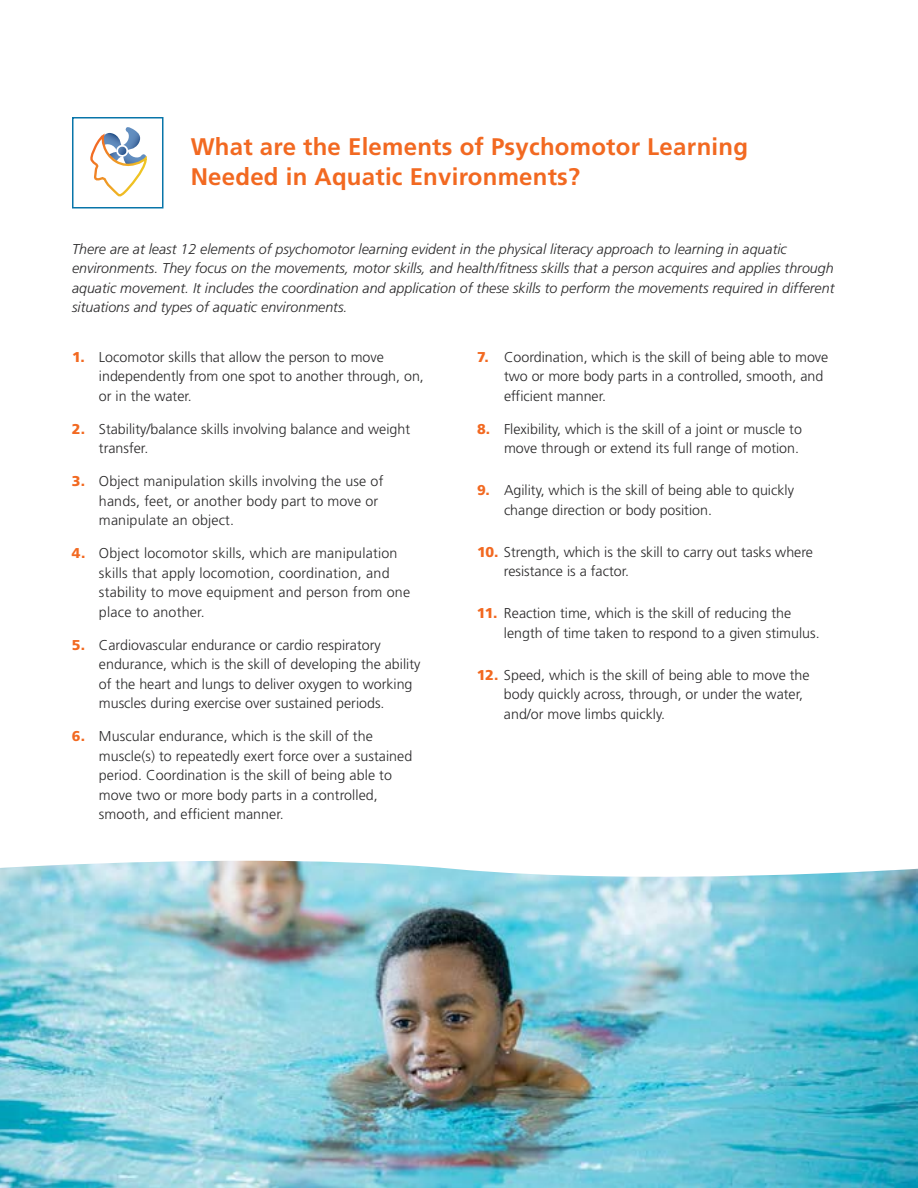
<style>
.page{position:relative;width:918px;height:1188px;background:#fff}
.page>*{position:absolute;margin:0;border:0;box-sizing:border-box;transform-origin:0 0}
.t1{font:700 24px/30px "Frutiger LT Std";letter-spacing:.01em;color:#f26921}
.t2{font:300 14.25px/19.5px "Frutiger LT Std";color:#292829}
.t3{font:italic 300 14.25px/19.5px "Frutiger LT Std";color:#292829}
.s1{font-weight:900;color:#f26921}
</style>
<div class="page">
<svg style="left:90px;top:127px;width:57px;height:70px"></svg>
<div style="left:72px;top:117px;width:92px;height:91px;border:2px solid #0875a9"></div>
<img style="left:0;top:861px;width:918px;height:327px">
<h1 class="t1" style="left:191px;top:131px;width:559px">What are the Elements of Psychomotor Learning<br>Needed in Aquatic Environments?</h1>
<p class="t3" style="left:72px;top:239px;width:764px">There are at least 12 elements of psychomotor learning evident in the physical literacy approach to learning in aquatic environments. They focus on the movements, motor skills, and health/fitness skills that a person acquires and applies through aquatic movement. It includes the coordination and application of these skills to perform the movements required in different situations and types of aquatic environments.</p>
<p class="t2" style="left:99px;top:348px;width:326px;text-indent:-27px"><span class="s1">1.</span> Locomotor skills that allow the person to move independently from one spot to another through, on, or in the water.</p>
<p class="t2" style="left:99px;top:420px;width:313px;text-indent:-27px"><span class="s1">2.</span> Stability/balance skills involving balance and weight transfer.</p>
<p class="t2" style="left:99px;top:472px;width:286px;text-indent:-27px"><span class="s1">3.</span> Object manipulation skills involving the use of hands, feet, or another body part to move or manipulate an object.</p>
<p class="t2" style="left:99px;top:544px;width:313px;text-indent:-27px"><span class="s1">4.</span> Object locomotor skills, which are manipulation skills that apply locomotion, coordination, and stability to move equipment and person from one place to another.</p>
<p class="t2" style="left:99px;top:635px;width:323px;text-indent:-27px"><span class="s1">5.</span> Cardiovascular endurance or cardio respiratory endurance, which is the skill of developing the ability of the heart and lungs to deliver oxygen to working muscles during exercise over sustained periods.</p>
<p class="t2" style="left:99px;top:727px;width:315px;text-indent:-27px"><span class="s1">6.</span> Muscular endurance, which is the skill of the muscle(s) to repeatedly exert force over a sustained period. Coordination is the skill of being able to move two or more body parts in a controlled, smooth, and efficient manner.</p>
<p class="t2" style="left:504px;top:348px;width:326px;text-indent:-27px"><span class="s1">7.</span> Coordination, which is the skill of being able to move two or more body parts in a controlled, smooth, and efficient manner.</p>
<p class="t2" style="left:477px;top:420px;width:326px;text-align:right"><span class="s1">8.</span> Flexibility, which is the skill of a joint or muscle to move through or extend its full range of motion.</p>
<p class="t2" style="left:504px;top:481px;width:292px;text-indent:-27px"><span class="s1">9.</span> Agility, which is the skill of being able to quickly change direction or body position.</p>
<p class="t2" style="left:504px;top:542px;width:311px;text-indent:-27px"><span class="s1">10.</span> Strength, which is the skill to carry out tasks where resistance is a factor.</p>
<p class="t2" style="left:504px;top:604px;width:317px;text-indent:-27px"><span class="s1">11.</span> Reaction time, which is the skill of reducing the length of time taken to respond to a given stimulus.</p>
<p class="t2" style="left:504px;top:665px;width:307px;text-indent:-27px"><span class="s1">12.</span> Speed, which is the skill of being able to move the body quickly across, through, or under the water, and/or move limbs quickly.</p>
</div>
